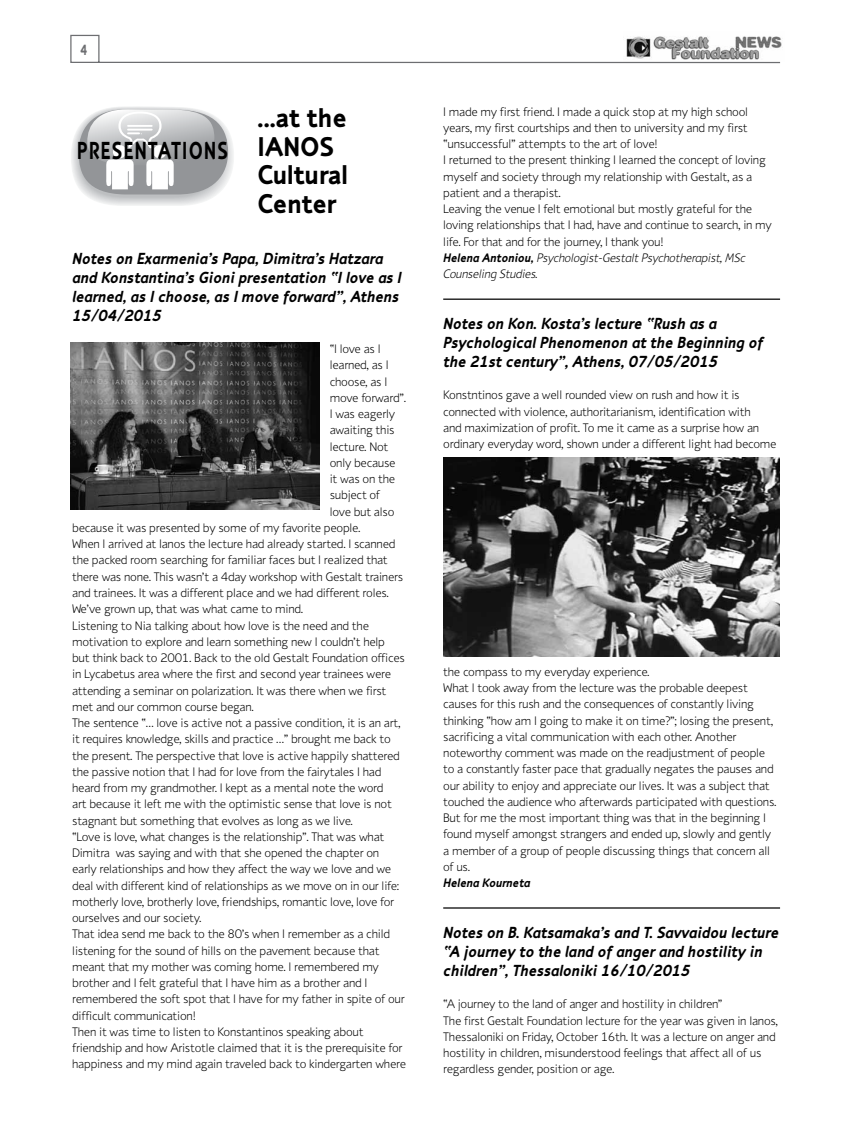
<style>
.page{position:relative;width:851px;height:1134px;background:#fff}
.page>*{position:absolute;margin:0;border:0;box-sizing:border-box;transform-origin:0 0}
.t1{font:700 27.5px/28.8px "PF Textbook";letter-spacing:-.02em;color:#000}
.t2{font:700 25px "PF Textbook";letter-spacing:.04em;color:#000;scale:.8 1}
.t3{font:italic 700 16.25px/18.8px "PF Textbook";letter-spacing:-.02em;color:#000}
.t4{font:700 15px "PF Textbook";color:#6d6e71;scale:.8 1}
.t5{font:300 12.5px/16.2px "PF Textbook";letter-spacing:-.02em;color:#000}
.t6{font:italic 700 12.5px "PF Textbook";letter-spacing:-.02em;color:#000}
.s1{font-weight:700;font-style:italic}
.s2{font-style:italic}
</style>
<div class="page">
<svg style="left:70px;top:34px;width:711px;height:30px"></svg>
<svg style="left:71px;top:107px;width:163px;height:98px"></svg>
<img style="left:71px;top:343px;width:248px;height:166px">
<img style="left:443px;top:458px;width:336px;height:198px">
<hr style="left:443px;top:299px;width:337px;height:1px;background:#000">
<hr style="left:443px;top:907px;width:337px;height:2px;background:#000">
<p class="t4" style="left:80px;top:41px;width:11px">4</p>
<h1 class="t1" style="left:257px;top:104px;width:92px">...at the<br>IANOS<br>Cultural<br>Center</h1>
<h3 class="t3" style="left:72px;top:250px;width:331px">Notes on Exarmenia’s Papa, Dimitra’s Hatzara and Konstantina’s Gioni presentation “I love as I learned, as I choose, as I move forward”, Athens 15/04/2015</h3>
<p class="t5" style="left:330px;top:341px;width:52px">“I love as I</p>
<p class="t5" style="left:330px;top:357px;width:60px">learned, as I</p>
<p class="t5" style="left:330px;top:373px;width:59px">choose, as I</p>
<p class="t5" style="left:330px;top:390px;width:78px">move forward”.</p>
<p class="t5" style="left:330px;top:406px;width:67px">I was eagerly</p>
<p class="t5" style="left:330px;top:422px;width:66px">awaiting this</p>
<p class="t5" style="left:330px;top:438px;width:60px">lecture. Not</p>
<p class="t5" style="left:330px;top:455px;width:67px">only because</p>
<p class="t5" style="left:330px;top:471px;width:67px">it was on the</p>
<p class="t5" style="left:330px;top:487px;width:52px">subject of</p>
<p class="t5" style="left:330px;top:503px;width:66px">love but also</p>
<p class="t5" style="left:72px;top:520px;width:290px">because it was presented by some of my favorite people.</p>
<p class="t5" style="left:72px;top:536px;width:325px">When I arrived at Ianos the lecture had already started. I scanned</p>
<p class="t5" style="left:72px;top:552px;width:317px">the packed room searching for familiar faces but I realized that</p>
<p class="t5" style="left:72px;top:568px;width:332px">there was none. This wasn’t a 4day workshop with Gestalt trainers</p>
<p class="t5" style="left:72px;top:585px;width:318px">and trainees. It was a different place and we had different roles.</p>
<p class="t5" style="left:72px;top:601px;width:232px">We’ve grown up, that was what came to mind.</p>
<p class="t5" style="left:72px;top:617px;width:298px">Listening to Nia talking about how love is the need and the</p>
<p class="t5" style="left:72px;top:633px;width:314px">motivation to explore and learn something new I couldn’t help</p>
<p class="t5" style="left:72px;top:650px;width:334px">but think back to 2001. Back to the old Gestalt Foundation offices</p>
<p class="t5" style="left:72px;top:666px;width:320px">in Lycabetus area where the first and second year trainees were</p>
<p class="t5" style="left:72px;top:682px;width:316px">attending a seminar on polarization. It was there when we first</p>
<p class="t5" style="left:72px;top:698px;width:183px">met and our common course began.</p>
<p class="t5" style="left:72px;top:715px;width:330px">The sentence “… love is active not a passive condition, it is an art,</p>
<p class="t5" style="left:72px;top:731px;width:320px">it requires knowledge, skills and practice …” brought me back to</p>
<p class="t5" style="left:72px;top:747px;width:329px">the present. The perspective that love is active happily shattered</p>
<p class="t5" style="left:72px;top:763px;width:311px">the passive notion that I had for love from the fairytales I had</p>
<p class="t5" style="left:72px;top:780px;width:313px">heard from my grandmother. I kept as a mental note the word</p>
<p class="t5" style="left:72px;top:796px;width:321px">art because it left me with the optimistic sense that love is not</p>
<p class="t5" style="left:72px;top:812px;width:282px">stagnant but something that evolves as long as we live.</p>
<p class="t5" style="left:72px;top:828px;width:314px">“Love is love, what changes is the relationship”. That was what</p>
<p class="t5" style="left:72px;top:845px;width:308px">Dimitra was saying and with that she opened the chapter on</p>
<p class="t5" style="left:72px;top:861px;width:320px">early relationships and how they affect the way we love and we</p>
<p class="t5" style="left:72px;top:877px;width:328px">deal with different kind of relationships as we move on in our life:</p>
<p class="t5" style="left:72px;top:893px;width:323px">motherly love, brotherly love, friendships, romantic love, love for</p>
<p class="t5" style="left:72px;top:910px;width:131px">ourselves and our society.</p>
<p class="t5" style="left:72px;top:926px;width:319px">That idea send me back to the 80’s when I remember as a child</p>
<p class="t5" style="left:72px;top:942px;width:309px">listening for the sound of hills on the pavement because that</p>
<p class="t5" style="left:72px;top:958px;width:308px">meant that my mother was coming home. I remembered my</p>
<p class="t5" style="left:72px;top:975px;width:297px">brother and I felt grateful that I have him as a brother and I</p>
<p class="t5" style="left:72px;top:991px;width:334px">remembered the soft spot that I have for my father in spite of our</p>
<p class="t5" style="left:72px;top:1007px;width:125px">difficult communication!</p>
<p class="t5" style="left:72px;top:1023px;width:293px">Then it was time to listen to Konstantinos speaking about</p>
<p class="t5" style="left:72px;top:1040px;width:332px">friendship and how Aristotle claimed that it is the prerequisite for</p>
<p class="t5" style="left:72px;top:1056px;width:335px">happiness and my mind again traveled back to kindergarten where</p>
<h2 class="t2" style="left:77px;top:136px;width:191px">PRESENTATIONS</h2>
<p class="t5" style="left:443px;top:103px;width:330px">I made my first friend. I made a quick stop at my high school years, my first courtships and then to university and my first “unsuccessful” attempts to the art of love!<br>I returned to the present thinking I learned the concept of loving myself and society through my relationship with Gestalt, as a patient and a therapist.<br>Leaving the venue I felt emotional but mostly grateful for the loving relationships that I had, have and continue to search, in my life. For that and for the journey, I thank you!<br><span class="s1">Helena Antoniou,</span> <span class="s2">Psychologist-Gestalt Psychotherapist, MSc Counseling Studies.</span></p>
<h3 class="t3" style="left:443px;top:315px;width:321px">Notes on Kon. Kosta’s lecture “Rush as a<br>Psychological Phenomenon at the Beginning of the 21st century”, Athens, 07/05/2015</h3>
<p class="t5" style="left:443px;top:387px;width:335px">Konstntinos gave a well rounded view on rush and how it is connected with violence, authoritarianism, identification with<br>and maximization of profit. To me it came as a surprise how an ordinary everyday word, shown under a different light had become</p>
<p class="t5" style="left:443px;top:663px;width:334px">the compass to my everyday experience.<br>What I took away from the lecture was the probable deepest causes for this rush and the consequences of constantly living thinking “how am I going to make it on time?”; losing the present, sacrificing a vital communication with each other. Another noteworthy comment was made on the readjustment of people to a constantly faster pace that gradually negates the pauses and our ability to enjoy and appreciate our lives. It was a subject that touched the audience who afterwards participated with questions.<br>But for me the most important thing was that in the beginning I found myself amongst strangers and ended up, slowly and gently a member of a group of people discussing things that concern all of us.</p>
<p class="t6" style="left:443px;top:875px;width:89px">Helena Kourneta</p>
<h3 class="t3" style="left:443px;top:924px;width:337px">Notes on B. Katsamaka’s and T. Savvaidou lecture “A journey to the land of anger and hostility in children”, Thessaloniki 16/10/2015</h3>
<p class="t5" style="left:443px;top:996px;width:336px">“A journey to the land of anger and hostility in children”<br>The first Gestalt Foundation lecture for the year was given in Ianos, Thessaloniki on Friday, October 16th. It was a lecture on anger and hostility in children, misunderstood feelings that affect all of us regardless gender, position or age.</p>
</div>
